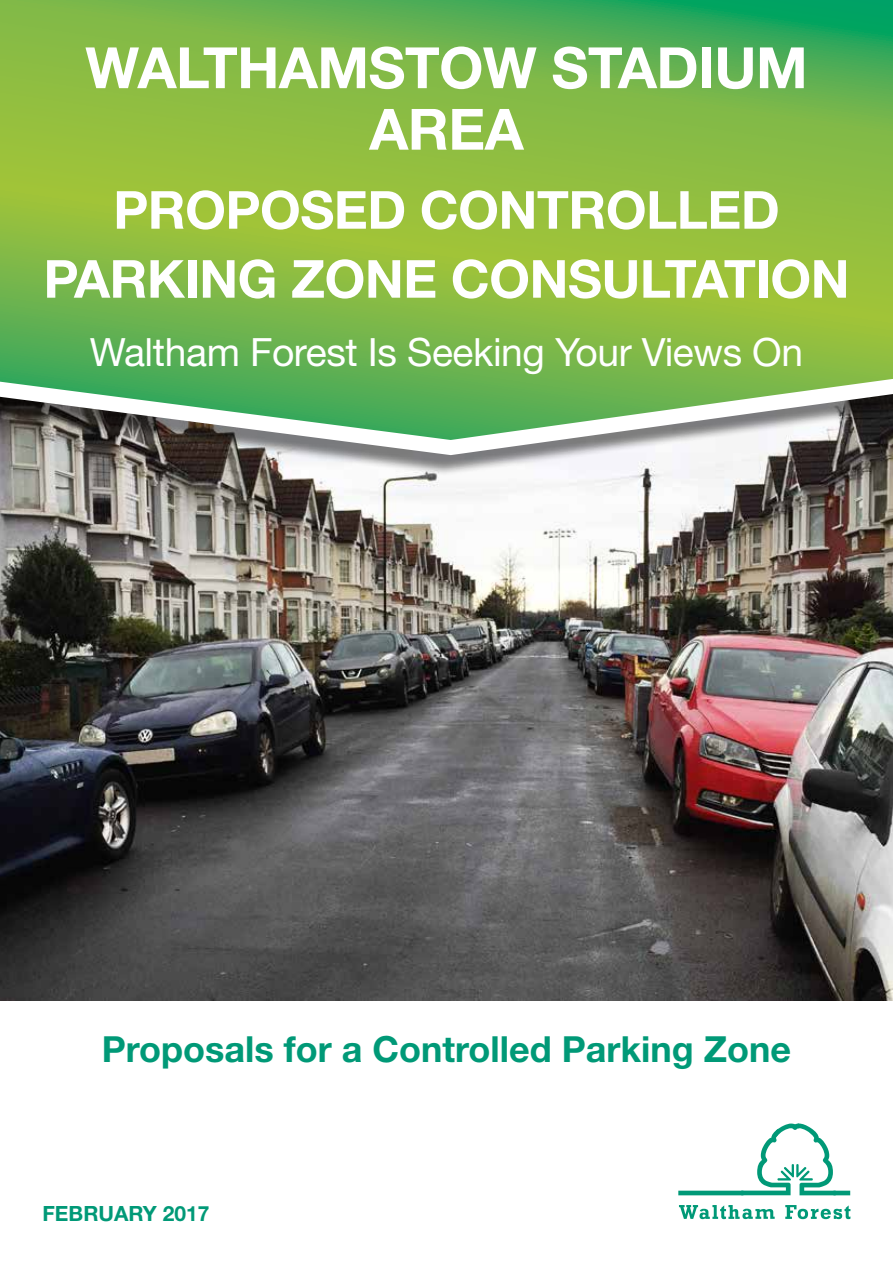
<style>
.page{position:relative;width:893px;height:1263px;background:#fff}
.page>*{position:absolute;margin:0;border:0;box-sizing:border-box;transform-origin:0 0}
.t1{font:700 57px/61.5px "Helvetica Neue LT";letter-spacing:-.01em;color:#fff;text-align:center}
.t2{font:700 52.5px/69px "Helvetica Neue LT";letter-spacing:-.01em;color:#fff;text-align:center}
.t3{font:39px "Helvetica Neue LT";letter-spacing:-.01em;color:#fff}
.t4{font:700 36px "Helvetica Neue LT";color:#097}
.t5{font:700 21px "Helvetica Neue LT";color:#097}
</style>
<div class="page">
<img style="left:0;top:476px;width:893px;height:524px">
<div style="left:0;top:0;width:893px;height:476px;background:#000;opacity:.5"></div>
<svg style="left:0;top:0;width:893px;height:465px;background:#82b651"></svg>
<svg style="left:678px;top:1123px;width:172px;height:96px"></svg>
<p class="t1" style="left:85px;top:36px;width:724px">WALTHAMSTOW STADIUM<br>AREA</p>
<p class="t2" style="left:43px;top:174px;width:808px">PROPOSED CONTROLLED<br>PARKING ZONE CONSULTATION</p>
<p class="t3" style="left:90px;top:329px;width:715px">Waltham Forest Is Seeking Your Views On</p>
<p class="t4" style="left:102px;top:1026px;width:691px">Proposals for a Controlled Parking Zone</p>
<p class="t5" style="left:43px;top:1200px;width:168px">FEBRUARY 2017</p>
</div>
